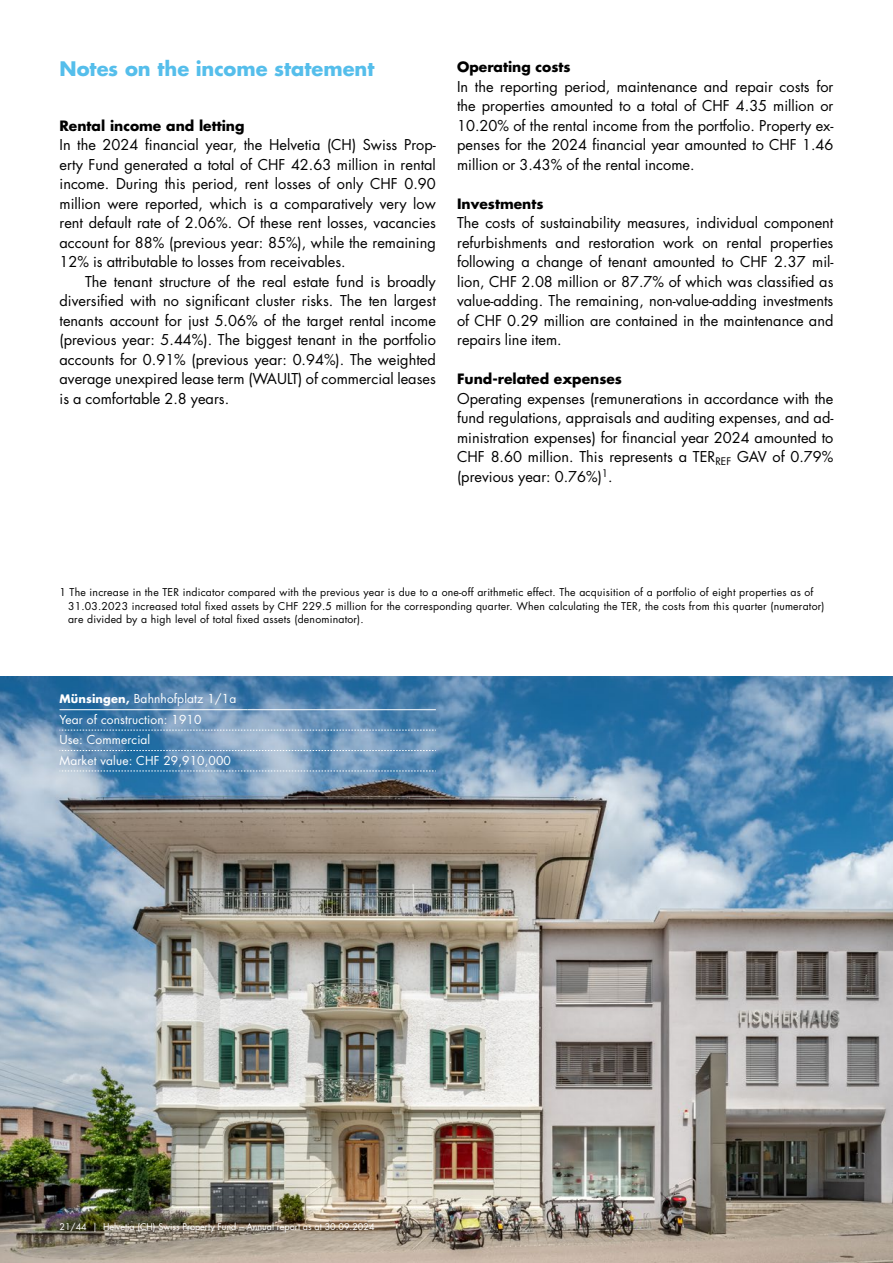
<style>
.page{position:relative;width:893px;height:1263px;background:#fff}
.page>*{position:absolute;margin:0;border:0;box-sizing:border-box;transform-origin:0 0}
.Subtitle_A_bold_13_16pt_HV-Blue{font:700 19.5px "Futura Std";color:#55beeb}
.Copy_book_9_7_13pt_block{font:14.55px/19.5px "Futura Std";color:#000;text-align:justify}
.Copy_book_9_7_13pt_block_indent{font:14.55px/19.5px "Futura Std";color:#000;text-align:justify}
.Subtitle_B_bold_9_25_13pt_HV_Blue{font:700 13.8px "Futura Std";color:#000}
.Table_Copy_book_8_10pt{font:12px "Futura Std";letter-spacing:.01em;color:#fff}
.Note_7pt{font:10.5px/13.5px "Futura Std";letter-spacing:.02em;color:#000}
.Pagina_6pt{font:9px "Futura Std";color:#fff}
.s1{font-weight:700;font-size:11.4px}
</style>
<div class="page">
<img style="left:0;top:677px;width:893px;height:586px">
<hr style="left:60px;top:709px;width:188px;height:1px;background:#fff">
<hr style="left:248px;top:709px;width:188px;height:1px;background:#fff">
<svg style="left:60px;top:730px;width:376px;height:1px"></svg>
<svg style="left:60px;top:750px;width:376px;height:1px"></svg>
<svg style="left:60px;top:771px;width:376px;height:1px"></svg>
<p class="Subtitle_A_bold_13_16pt_HV-Blue" style="left:60px;top:55px;width:316px">Notes on the income statement</p>
<p class="Subtitle_B_bold_9_25_13pt_HV_Blue" style="left:60px;top:116px;width:186px">Rental income and letting</p>
<p class="Copy_book_9_7_13pt_block" style="left:60px;top:135px;width:378px">In the 2024 financial year, the Helvetia (CH) Swiss Prop&shy;erty Fund generated a total of CHF 42.63 million in rental income. During this period, rent losses of only CHF 0.90 million were reported, which is a comparatively very low rent default rate of 2.06%. Of these rent losses, vacancies account for 88% (previous year: 85%), while the remaining 12% is attributable to losses from receivables.</p>
<p class="Copy_book_9_7_13pt_block_indent" style="left:60px;top:272px;width:378px;text-indent:26px">The tenant structure of the real estate fund is broadly diversified with no significant cluster risks. The ten largest tenants account for just 5.06% of the target rental income (previous year: 5.44%). The biggest tenant in the portfolio accounts for 0.91% (previous year: 0.94%). The weighted average unexpired lease term (WAULT) of commercial leases is a comfortable 2.8 years.</p>
<p class="Subtitle_B_bold_9_25_13pt_HV_Blue" style="left:457px;top:58px;width:115px">Operating costs</p>
<p class="Copy_book_9_7_13pt_block" style="left:457px;top:77px;width:378px">In the reporting period, maintenance and repair costs for the properties amounted to a total of CHF 4.35 million or 10.20% of the rental income from the portfolio. Property ex&shy;penses for the 2024 financial year amounted to CHF 1.46 million or 3.43% of the rental income.</p>
<p class="Subtitle_B_bold_9_25_13pt_HV_Blue" style="left:457px;top:194px;width:88px">Investments</p>
<p class="Copy_book_9_7_13pt_block" style="left:457px;top:213px;width:378px">The costs of sustainability measures, individual component refurbishments and restoration work on rental properties following a change of tenant amounted to CHF 2.37 mil&shy;lion, CHF 2.08 million or 87.7% of which was classified as value-adding. The remaining, non-value-adding investments of CHF 0.29 million are contained in the maintenance and repairs line item.</p>
<p class="Subtitle_B_bold_9_25_13pt_HV_Blue" style="left:457px;top:370px;width:166px">Fund-related expenses</p>
<p class="Copy_book_9_7_13pt_block" style="left:457px;top:389px;width:378px">Operating expenses (remunerations in accordance with the fund regulations, appraisals and auditing expenses, and ad&shy;ministration expenses) for financial year 2024 amounted to CHF 8.60 million. This represents a TER<sub>REF</sub> GAV of 0.79% (previous year: 0.76%)<sup>1</sup>.</p>
<p class="Note_7pt" style="left:68px;top:586px;width:758px;text-indent:-9px">1 The increase in the TER indicator compared with the previous year is due to a one-off arithmetic effect. The acquisition of a portfolio of eight properties as of<br>31.03.2023 increased total fixed assets by CHF 229.5 million for the corresponding quarter. When calculating the TER, the costs from this quarter (numerator) are divided by a high level of total fixed assets (denominator).</p>
<p class="Table_Copy_book_8_10pt" style="left:60px;top:691px;width:178px"><span class="s1">Münsingen,</span> Bahnhofplatz 1/1a</p>
<p class="Table_Copy_book_8_10pt" style="left:60px;top:712px;width:143px">Year of construction: 1910</p>
<p class="Table_Copy_book_8_10pt" style="left:60px;top:732px;width:92px">Use: Commercial</p>
<p class="Table_Copy_book_8_10pt" style="left:60px;top:753px;width:173px">Market value: CHF 29,910,000</p>
<p class="Pagina_6pt" style="left:60px;top:1221px;width:317px">21/44 | Helvetia (CH) Swiss Property Fund – Annual report as at 30.09.2024</p>
</div>
